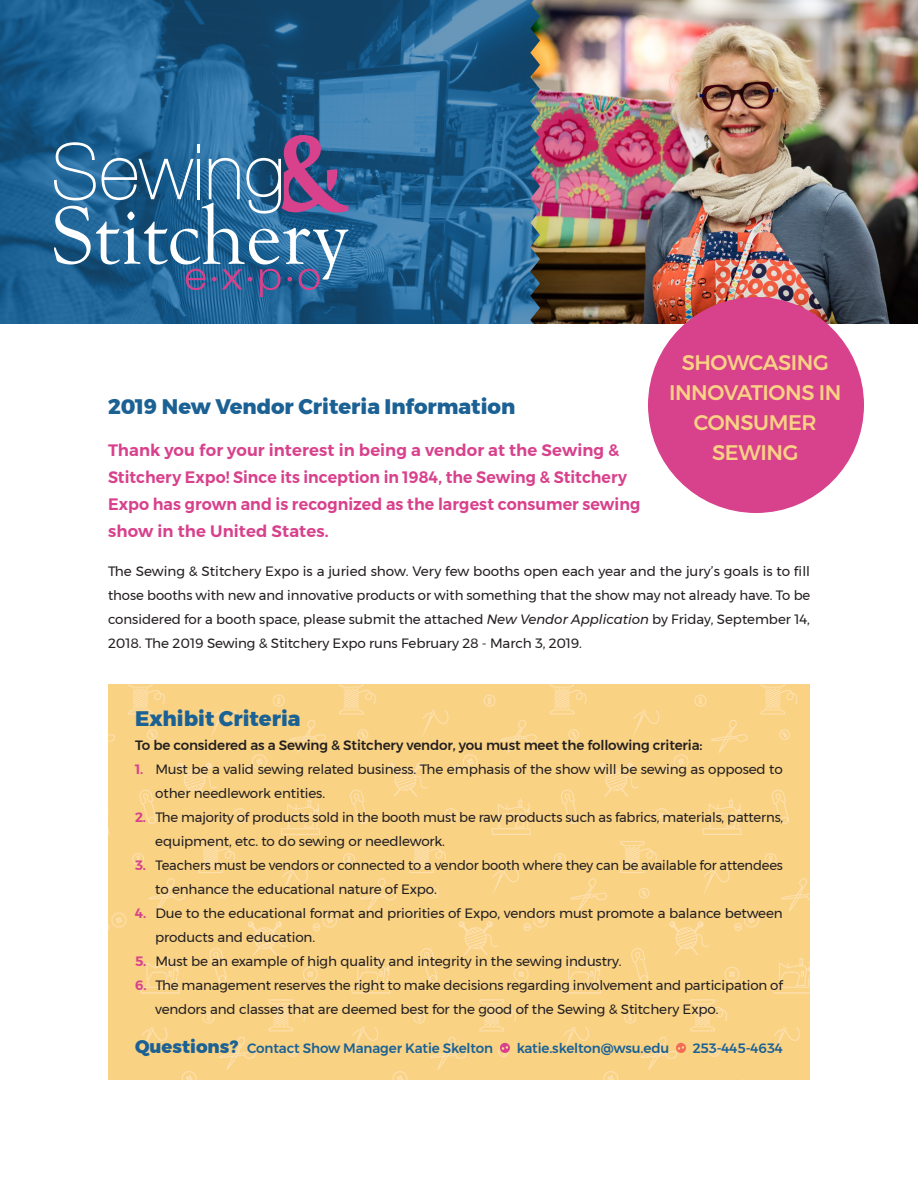
<style>
.page{position:relative;width:918px;height:1188px;background:#fff}
.page>*{position:absolute;margin:0;border:0;box-sizing:border-box;transform-origin:0 0}
.CM7{font:800 21px "Montserrat";color:#1b6194}
.CM7-2{font:500 21px/30px "Montserrat";letter-spacing:-.02em;color:#f9d284;text-align:center}
.CM7-3{font:600 16.5px/27px "Montserrat";letter-spacing:.005em;color:#d8418c}
.CM7-4{font:13.5px/24px "Montserrat";letter-spacing:-.01em;color:#231f20}
.CM7-5{font:500 13.5px "Montserrat";letter-spacing:-.01em;color:#1b6194}
.CM7-6{font:500 13.5px "Montserrat";letter-spacing:-.01em;color:#231f20}
.s1{font-style:italic}
.s2{font-weight:600;color:#d8418c}
.s3{font-weight:800;font-size:18px}
</style>
<div class="page">
<img style="left:540px;top:0;width:378px;height:324px">
<img style="left:0;top:0;width:540px;height:324px">
<img style="left:108px;top:684px;width:702px;height:396px">
<svg style="left:499px;top:1042px;width:12px;height:12px"></svg>
<svg style="left:675px;top:1042px;width:12px;height:12px"></svg>
<div style="left:648px;top:297px;width:216px;height:216px;background:#d8418c;border-radius:50%"></div>
<svg style="left:54px;top:135px;width:294px;height:162px;background:#46729f"></svg>
<p class="CM7-2" style="left:669px;top:347px;width:174px">SHOWCASING<br>INNOVATIONS IN<br>CONSUMER<br>SEWING</p>
<p class="CM7" style="left:108px;top:389px;width:409px">2019 New Vendor Criteria Information</p>
<p class="CM7-3" style="left:108px;top:436px;width:534px">Thank you for your interest in being a vendor at the Sewing &amp; Stitchery Expo! Since its inception in 1984, the Sewing &amp; Stitchery Expo has grown and is recognized as the largest consumer sewing show in the United States.</p>
<p class="CM7-4" style="left:108px;top:559px;width:704px;text-align:justify">The Sewing &amp; Stitchery Expo is a juried show. Very few booths open each year and the jury’s goals is to fill those booths with new and innovative products or with something that the show may not already have. To be considered for a booth space, please submit the attached <span class="s1">New Vendor Application</span> by Friday, September 14, 2018. The 2019 Sewing &amp; Stitchery Expo runs February 28 - March 3, 2019.</p>
<p class="CM7" style="left:135px;top:701px;width:167px">Exhibit Criteria</p>
<p class="CM7-6" style="left:135px;top:735px;width:569px">To be considered as a Sewing &amp; Stitchery vendor, you must meet the following criteria:</p>
<p class="CM7-4" style="left:155px;top:757px;width:629px;text-indent:-20px"><span class="s2">1.</span> Must be a valid sewing related business. The emphasis of the show will be sewing as opposed to other needlework entities.</p>
<p class="CM7-4" style="left:155px;top:805px;width:630px;text-indent:-20px"><span class="s2">2.</span> The majority of products sold in the booth must be raw products such as fabrics, materials, patterns, equipment, etc. to do sewing or needlework.</p>
<p class="CM7-4" style="left:155px;top:853px;width:629px;text-indent:-20px"><span class="s2">3.</span> Teachers must be vendors or connected to a vendor booth where they can be available for attendees to enhance the educational nature of Expo.</p>
<p class="CM7-4" style="left:155px;top:901px;width:629px;text-indent:-20px"><span class="s2">4.</span> Due to the educational format and priorities of Expo, vendors must promote a balance between products and education.</p>
<p class="CM7-4" style="left:135px;top:949px;width:488px"><span class="s2">5.</span> Must be an example of high quality and integrity in the sewing industry.</p>
<p class="CM7-4" style="left:155px;top:973px;width:629px;text-indent:-20px"><span class="s2">6.</span> The management reserves the right to make decisions regarding involvement and participation of vendors and classes that are deemed best for the good of the Sewing &amp; Stitchery Expo.</p>
<p class="CM7-5" style="left:135px;top:1038px;width:360px"><span class="s3">Questions?</span> Contact Show Manager Katie Skelton</p>
<p class="CM7-5" style="left:517px;top:1038px;width:154px">katie.skelton@wsu.edu</p>
<p class="CM7-5" style="left:693px;top:1038px;width:92px">253-445-4634</p>
</div>
